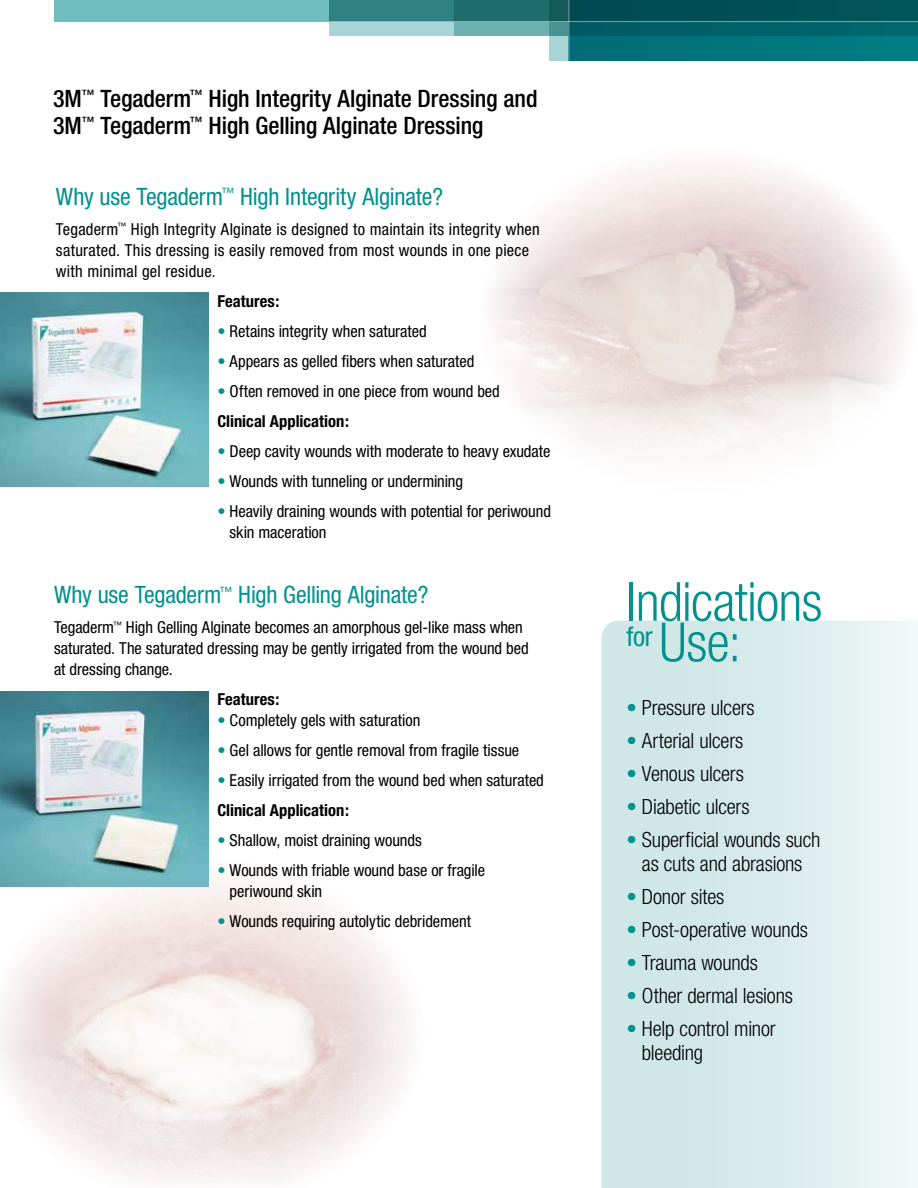
<style>
.page{position:relative;width:918px;height:1188px;background:#fff}
.page>*{position:absolute;margin:0;border:0;box-sizing:border-box;transform-origin:0 0}
.t1{font:300 condensed 54px/40.5px "Helvetica Neue";letter-spacing:-.015em;color:#00928f}
.t2{font:500 condensed 24px/27px "Helvetica Neue";letter-spacing:-.005em;color:#000}
.t3{font:condensed 24px "Helvetica Neue";letter-spacing:-.01em;color:#00928f}
.t4{font:300 condensed 21px/24px "Helvetica Neue";letter-spacing:-.01em;color:#000;text-align:center}
.t5{font:condensed 16.5px/21px "Helvetica Neue";letter-spacing:-.005em;color:#000}
.t6{font:condensed 16.5px/21px "Helvetica Neue";letter-spacing:.015em;color:#000}
.t7{font:700 condensed 16.5px "Helvetica Neue";letter-spacing:.005em;color:#000}
.s1{color:#00928f}
.s2{font-weight:700}
</style>
<div class="page">
<svg style="left:0;top:857px;width:409px;height:324px"></svg>
<div style="left:549px;top:0;width:369px;height:61px;background:#a7d4d4"></div>
<div style="left:54px;top:0;width:864px;height:22px;background:#70bdbe"></div>
<div style="left:569px;top:0;width:349px;height:61px;background:#00747d"></div>
<svg style="left:329px;top:22px;width:589px;height:14px;background:#38878c"></svg>
<svg style="left:329px;top:0;width:589px;height:21px;background:#0f5f62"></svg>
<hr style="left:329px;top:21px;width:589px;height:1px;background:#fff">
<hr style="left:569px;top:0;width:1px;height:61px;background:#fff">
<svg style="left:602px;top:621px;width:316px;height:567px;background:#daeceb"></svg>
<img style="left:0;top:692px;width:208px;height:194px">
<img style="left:0;top:292px;width:208px;height:195px">
<h2 class="t2" style="left:53px;top:84px;width:486px">3M<sup>™</sup> Tegaderm<sup>™</sup> High Integrity Alginate Dressing and<br>3M<sup>™</sup> Tegaderm<sup>™</sup> High Gelling Alginate Dressing</h2>
<h2 class="t3" style="left:56px;top:182px;width:389px">Why use Tegaderm<sup>™</sup> High Integrity Alginate?</h2>
<p class="t6" style="left:56px;top:218px;width:485px">Tegaderm<sup>™</sup> High Integrity Alginate is designed to maintain its integrity when saturated. This dressing is easily removed from most wounds in one piece with minimal gel residue.</p>
<p class="t7" style="left:217px;top:291px;width:64px">Features:</p>
<p class="t5" style="left:217px;top:320px;width:211px"><span class="s1">•</span> Retains integrity when saturated</p>
<p class="t5" style="left:217px;top:350px;width:259px"><span class="s1">•</span> Appears as gelled fibers when saturated</p>
<p class="t5" style="left:217px;top:376px;width:284px;line-height:30px"><span class="s1">•</span> Often removed in one piece from wound bed<br><span class="s2">Clinical Application:</span></p>
<p class="t5" style="left:217px;top:440px;width:335px"><span class="s1">•</span> Deep cavity wounds with moderate to heavy exudate</p>
<p class="t5" style="left:217px;top:470px;width:247px"><span class="s1">•</span> Wounds with tunneling or undermining</p>
<p class="t5" style="left:230px;top:500px;width:323px;text-indent:-12px"><span class="s1">•</span> Heavily draining wounds with potential for periwound skin maceration</p>
<h2 class="t3" style="left:54px;top:581px;width:376px">Why use Tegaderm<sup>™</sup> High Gelling Alginate?</h2>
<p class="t5" style="left:54px;top:617px;width:476px">Tegaderm<sup>™</sup> High Gelling Alginate becomes an amorphous gel-like mass when saturated. The saturated dressing may be gently irrigated from the wound bed at dressing change.</p>
<p class="t7" style="left:217px;top:690px;width:64px">Features:</p>
<p class="t5" style="left:217px;top:710px;width:204px"><span class="s1">•</span> Completely gels with saturation</p>
<p class="t5" style="left:217px;top:740px;width:303px"><span class="s1">•</span> Gel allows for gentle removal from fragile tissue</p>
<p class="t5" style="left:217px;top:766px;width:328px;line-height:30px"><span class="s1">•</span> Easily irrigated from the wound bed when saturated<br><span class="s2">Clinical Application:</span></p>
<p class="t5" style="left:217px;top:830px;width:206px"><span class="s1">•</span> Shallow, moist draining wounds</p>
<p class="t5" style="left:230px;top:860px;width:257px;text-indent:-12px"><span class="s1">•</span> Wounds with friable wound base or fragile periwound skin</p>
<p class="t5" style="left:217px;top:911px;width:255px"><span class="s1">•</span> Wounds requiring autolytic debridement</p>
<h1 class="t1" style="left:626px;top:581px;width:198px">Indications <sup>for</sup> Use:</h1>
<p class="t4" style="left:626px;top:695px;width:130px"><span class="s1">•</span> Pressure ulcers</p>
<p class="t4" style="left:626px;top:728px;width:119px"><span class="s1">•</span> Arterial ulcers</p>
<p class="t4" style="left:626px;top:761px;width:119px"><span class="s1">•</span> Venous ulcers</p>
<p class="t4" style="left:626px;top:794px;width:125px"><span class="s1">•</span> Diabetic ulcers</p>
<p class="t4" style="left:626px;top:827px;width:196px"><span class="s1">•</span> Superficial wounds such as cuts and abrasions</p>
<p class="t4" style="left:626px;top:884px;width:99px"><span class="s1">•</span> Donor sites</p>
<p class="t4" style="left:626px;top:917px;width:183px"><span class="s1">•</span> Post-operative wounds</p>
<p class="t4" style="left:626px;top:950px;width:133px"><span class="s1">•</span> Trauma wounds</p>
<p class="t4" style="left:626px;top:983px;width:168px"><span class="s1">•</span> Other dermal lesions</p>
<p class="t4" style="left:642px;top:1016px;width:135px;text-align:left;text-indent:-16px"><span class="s1">•</span> Help control minor bleeding</p>
</div>
